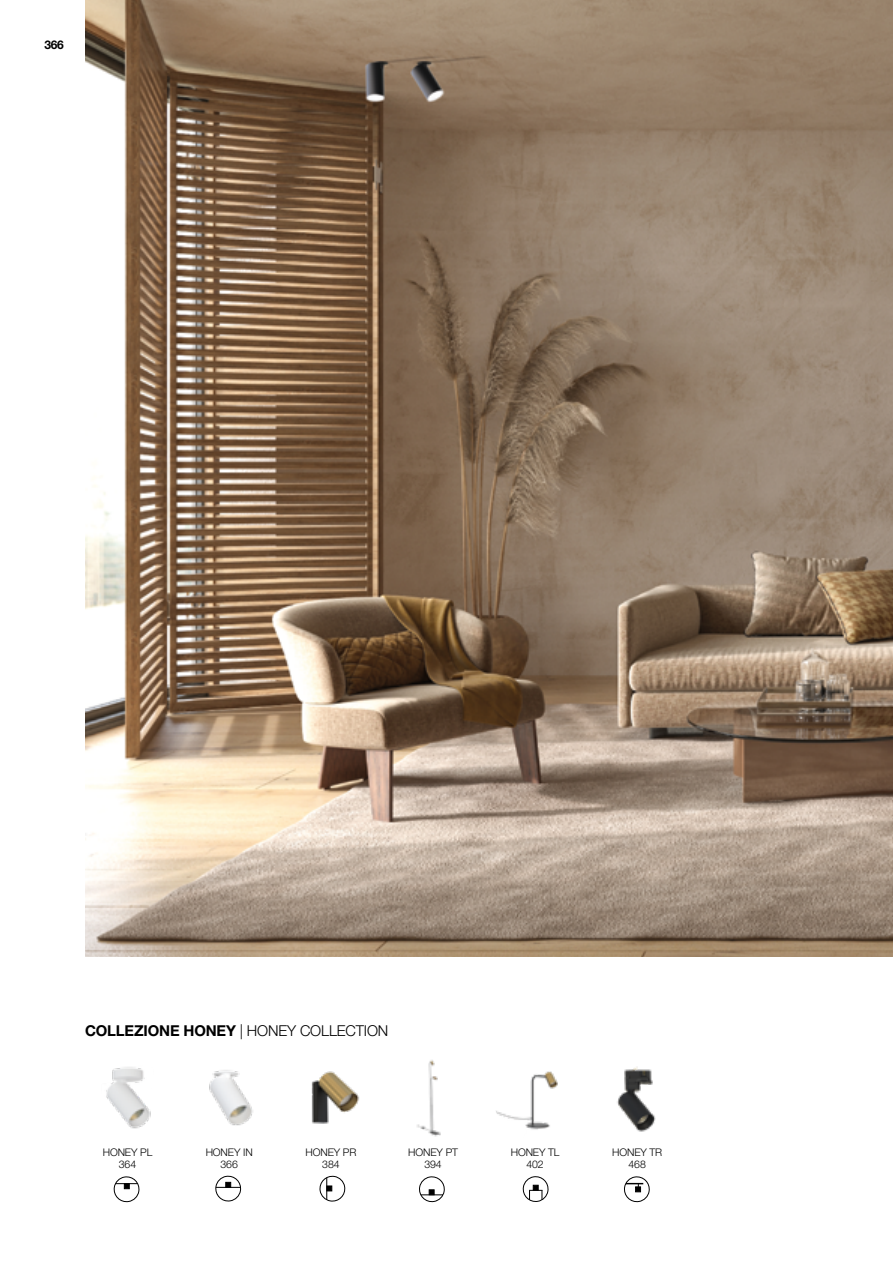
<style>
.page{position:relative;width:893px;height:1263px;background:#fff}
.page>*{position:absolute;margin:0;border:0;box-sizing:border-box;transform-origin:0 0}
.t1{font:300 15px "Helvetica Neue LT Std";letter-spacing:-.01em;color:#000}
.t2{font:700 12px "Helvetica Neue LT Std";color:#000}
.t3{font:300 10.5px/12px "Helvetica Neue LT Std";letter-spacing:-.01em;color:#000;text-align:center}
.s1{font-weight:700}
</style>
<div class="page">
<img style="left:85px;top:0;width:808px;height:957px">
<svg style="left:113px;top:1176px;width:27px;height:27px"></svg>
<svg style="left:215px;top:1175px;width:27px;height:27px"></svg>
<svg style="left:319px;top:1175px;width:27px;height:27px"></svg>
<svg style="left:419px;top:1176px;width:26px;height:27px"></svg>
<svg style="left:522px;top:1176px;width:27px;height:26px"></svg>
<img style="left:391px;top:1055px;width:84px;height:85px;border-radius:42px">
<img style="left:493px;top:1055px;width:84px;height:85px;border-radius:42px">
<img style="left:106px;top:1067px;width:45px;height:62px">
<img style="left:209px;top:1070px;width:44px;height:56px">
<img style="left:289px;top:1055px;width:84px;height:85px;border-radius:42px">
<svg style="left:624px;top:1176px;width:26px;height:27px"></svg>
<img style="left:595px;top:1055px;width:84px;height:85px;border-radius:42px">
<p class="t2" style="left:44px;top:37px;width:21px">366</p>
<h1 class="t1" style="left:85px;top:1021px;width:305px"><span class="s1">COLLEZIONE HONEY</span> | HONEY COLLECTION</h1>
<p class="t3" style="left:103px;top:1146px;width:51px">HONEY PL<br>364</p>
<p class="t3" style="left:612px;top:1146px;width:52px">HONEY TR<br>468</p>
<p class="t3" style="left:206px;top:1146px;width:49px">HONEY IN<br>366</p>
<p class="t3" style="left:305px;top:1146px;width:53px">HONEY PR<br>384</p>
<p class="t3" style="left:408px;top:1146px;width:51px">HONEY PT<br>394</p>
<p class="t3" style="left:511px;top:1146px;width:50px">HONEY TL<br>402</p>
</div>
